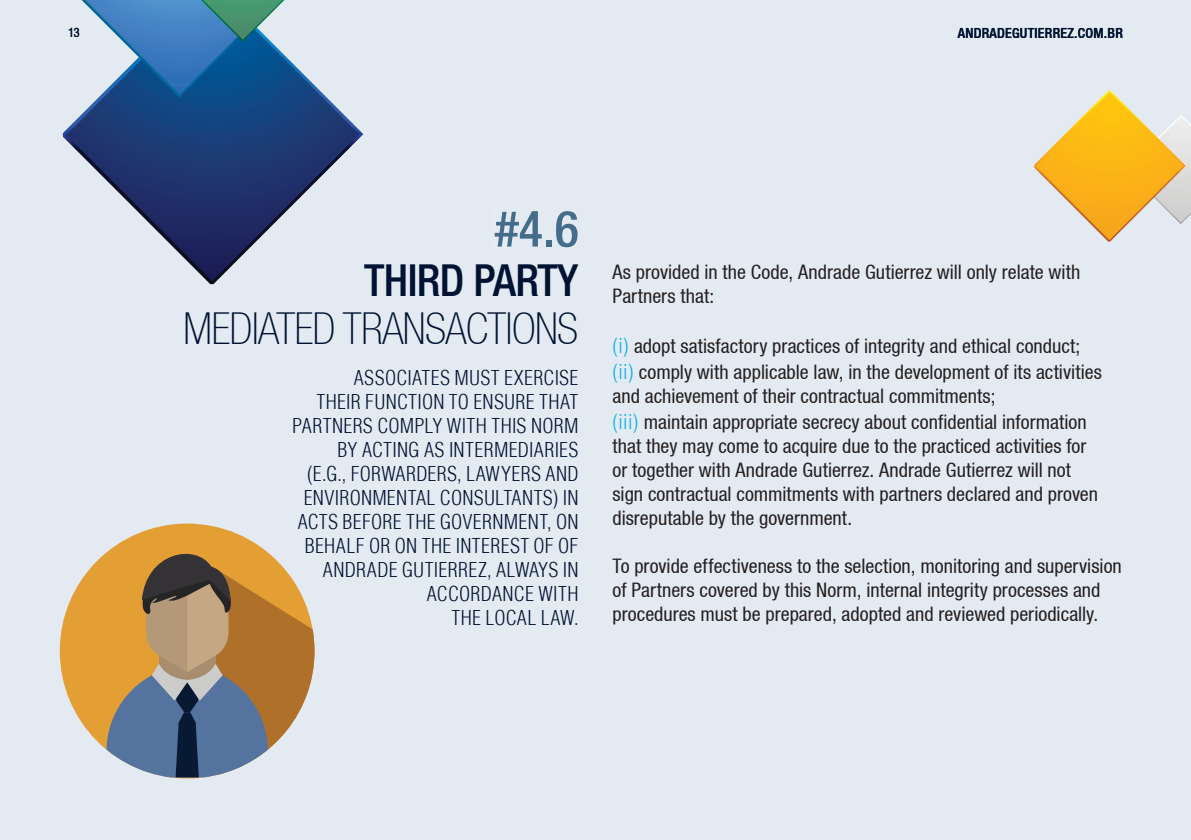
<style>
.page{position:relative;width:1191px;height:840px;background:#fff}
.page>*{position:absolute;margin:0;border:0;box-sizing:border-box;transform-origin:0 0}
.t1{font:500 condensed 50px "Helvetica 67";color:#446d8c}
.t2{font:100 condensed 44px "Helvetica 37";letter-spacing:-.015em;color:#001332}
.t3{font:500 condensed 44px "Helvetica 67";letter-spacing:-.015em;color:#001332}
.t4{font:condensed 20px/24px "Helvetica 57";color:#231f20}
.t5{font:300 condensed 20px/24px "Helvetica";letter-spacing:.01em;color:#001332;text-align:right}
.t6{font:500 condensed 14px "Helvetica 67";letter-spacing:.02em;color:#001332}
.t7{font:100 condensed 14px "Helvetica";color:#001332}
.s1{font-family:"Helvetica";font-weight:300;color:#00aeef}
</style>
<div class="page">
<div style="left:0;top:0;width:1191px;height:839px;background:#e4eaf1"></div>
<div style="left:957px;top:28px;width:165px;height:11px;background:#e4eaf1"></div>
<div style="left:60px;top:523px;width:254px;height:255px;background:#e39e34;border-radius:50%"></div>
<svg style="left:106px;top:542px;width:208px;height:235px"></svg>
<div style="left:494px;top:211px;width:83px;height:36px;background:#e4eaf1"></div>
<div style="left:63px;top:0;width:300px;height:284px;background:#e4eaf1"></div>
<svg style="left:66px;top:0;width:293px;height:281px;background:#7889ab"></svg>
<svg style="left:82px;top:0;width:202px;height:98px;background:#4e86b2"></svg>
<svg style="left:1034px;top:90px;width:157px;height:151px;background:#edcd82"></svg>
<p class="t7" style="left:68px;top:27px;width:14px">13</p>
<p class="t6" style="left:957px;top:25px;width:167px">ANDRADEGUTIERREZ.COM.BR</p>
<h1 class="t1" style="left:495px;top:199px;width:85px">#4.6</h1>
<h2 class="t3" style="left:364px;top:254px;width:216px">THIRD PARTY</h2>
<h2 class="t2" style="left:184px;top:304px;width:396px">MEDIATED TRANSACTIONS</h2>
<p class="t5" style="left:292px;top:365px;width:288px">ASSOCIATES MUST EXERCISE<br>THEIR FUNCTION TO ENSURE THAT<br>PARTNERS COMPLY WITH THIS NORM<br>BY ACTING AS INTERMEDIARIES<br>(E.G., FORWARDERS, LAWYERS AND<br>ENVIRONMENTAL CONSULTANTS) IN<br>ACTS BEFORE THE GOVERNMENT, ON<br>BEHALF OR ON THE INTEREST OF OF<br>ANDRADE GUTIERREZ, ALWAYS IN<br>ACCORDANCE WITH<br>THE LOCAL LAW.</p>
<p class="t4" style="left:612px;top:260px;width:469px">As provided in the Code, Andrade Gutierrez will only relate with<br>Partners that:</p>
<p class="t4" style="left:612px;top:333px;width:491px;line-height:26px"><span class="s1">(i)</span> adopt satisfactory practices of integrity and ethical conduct; <span class="s1">(ii)</span> comply with applicable law, in the development of its activities</p>
<p class="t4" style="left:612px;top:383px;width:476px;line-height:26px">and achievement of their contractual commitments;<br><span class="s1">(iii)</span> maintain appropriate secrecy about confidential information</p>
<p class="t4" style="left:612px;top:434px;width:487px">that they may come to acquire due to the practiced activities for or together with Andrade Gutierrez. Andrade Gutierrez will not sign contractual commitments with partners declared and proven disreputable by the government.</p>
<p class="t4" style="left:612px;top:554px;width:511px">To provide effectiveness to the selection, monitoring and supervision of Partners covered by this Norm, internal integrity processes and procedures must be prepared, adopted and reviewed periodically.</p>
</div>
